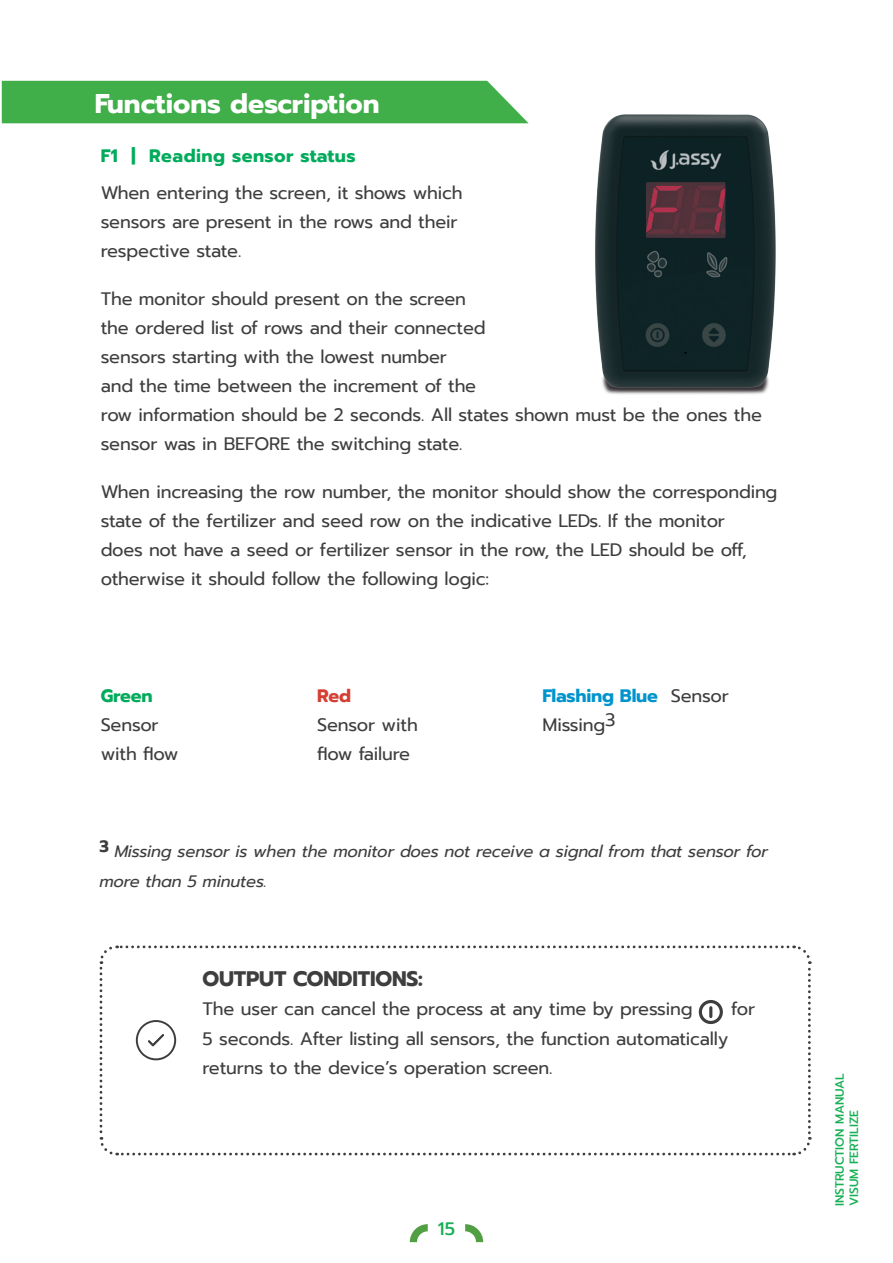
<style>
.page{position:relative;width:893px;height:1263px;background:#fff}
.page>*{position:absolute;margin:0;border:0;box-sizing:border-box;transform-origin:0 0}
.Capitulos{font:700 27px "Prompt";color:#fff}
.t1{font:700 21px "Prompt";letter-spacing:-.01em;color:#3e3e3f}
.t2{font:18px/29.1px "Prompt";letter-spacing:-.01em;color:#3e3e3f}
.t3{font:700 18px "Prompt";letter-spacing:.025em;color:#00ab5b}
.t4{font:700 18px "Prompt";letter-spacing:-.01em;color:#0094cc}
.t5{font:700 18px "Prompt";color:#d53f33}
.t6{font:500 18px "Prompt";color:#18b056}
.t7{font:italic 16.5px/29.1px "Prompt";letter-spacing:-.01em;color:#3e3e3f}
.t8{font:500 12px/14.4px "Prompt";color:#18b056}
.s1{font-weight:400;color:#3e3e3f}
</style>
<div class="page">
<svg style="left:410px;top:1224px;width:18px;height:18px"></svg>
<svg style="left:465px;top:1224px;width:18px;height:18px"></svg>
<svg style="left:99px;top:945px;width:713px;height:211px"></svg>
<img style="left:595px;top:114px;width:181px;height:281px">
<div style="left:2px;top:81px;width:527px;height:42px;background:#40ae49"></div>
<p class="Capitulos" style="left:95px;top:83px;width:286px">Functions description</p>
<p class="t3" style="left:101px;top:142px;width:256px">F1 | Reading sensor status</p>
<p class="t2" style="left:101px;top:178px;width:363px">When entering the screen, it shows which sensors are present in the rows and their respective state.</p>
<p class="t2" style="left:101px;top:284px;width:663px">The monitor should present on the screen<br>the ordered list of rows and their connected<br>sensors starting with the lowest number<br>and the time between the increment of the<br>row information should be 2 seconds. All states shown must be the ones the sensor was in BEFORE the switching state.</p>
<p class="t2" style="left:101px;top:477px;width:678px">When increasing the row number, the monitor should show the corresponding state of the fertilizer and seed row on the indicative LEDs. If the monitor<br>does not have a seed or fertilizer sensor in the row, the LED should be off, otherwise it should follow the following logic:</p>
<p class="t3" style="left:101px;top:682px;width:53px">Green</p>
<p class="t2" style="left:101px;top:710px;width:60px">Sensor</p>
<p class="t2" style="left:101px;top:739px;width:79px">with flow</p>
<p class="t5" style="left:317px;top:682px;width:36px">Red</p>
<p class="t2" style="left:317px;top:710px;width:102px">Sensor with</p>
<p class="t2" style="left:317px;top:739px;width:94px">flow failure</p>
<p class="t4" style="left:543px;top:682px;width:188px">Flashing Blue <span class="s1">Sensor</span></p>
<p class="t2" style="left:543px;top:710px;width:74px">Missing3</p>
<p class="t7" style="left:100px;top:837px;width:670px"><sup>3</sup> Missing sensor is when the monitor does not receive a signal from that sensor for more than 5 minutes.</p>
<p class="t1" style="left:203px;top:963px;width:222px">OUTPUT CONDITIONS:</p>
<p class="t2" style="left:203px;top:995px;width:492px">The user can cancel the process at any time by pressing</p>
<p class="t2" style="left:731px;top:995px;width:26px">for</p>
<p class="t2" style="left:203px;top:1024px;width:527px">5 seconds. After listing all sensors, the function automatically returns to the device’s operation screen.</p>
<p class="t6" style="left:438px;top:1215px;width:19px">15</p>
<p class="t8" style="left:832px;top:1206px;width:134px;rotate:-90deg">INSTRUCTION MANUAL<br>VISUM FERTILIZE</p>
</div>
